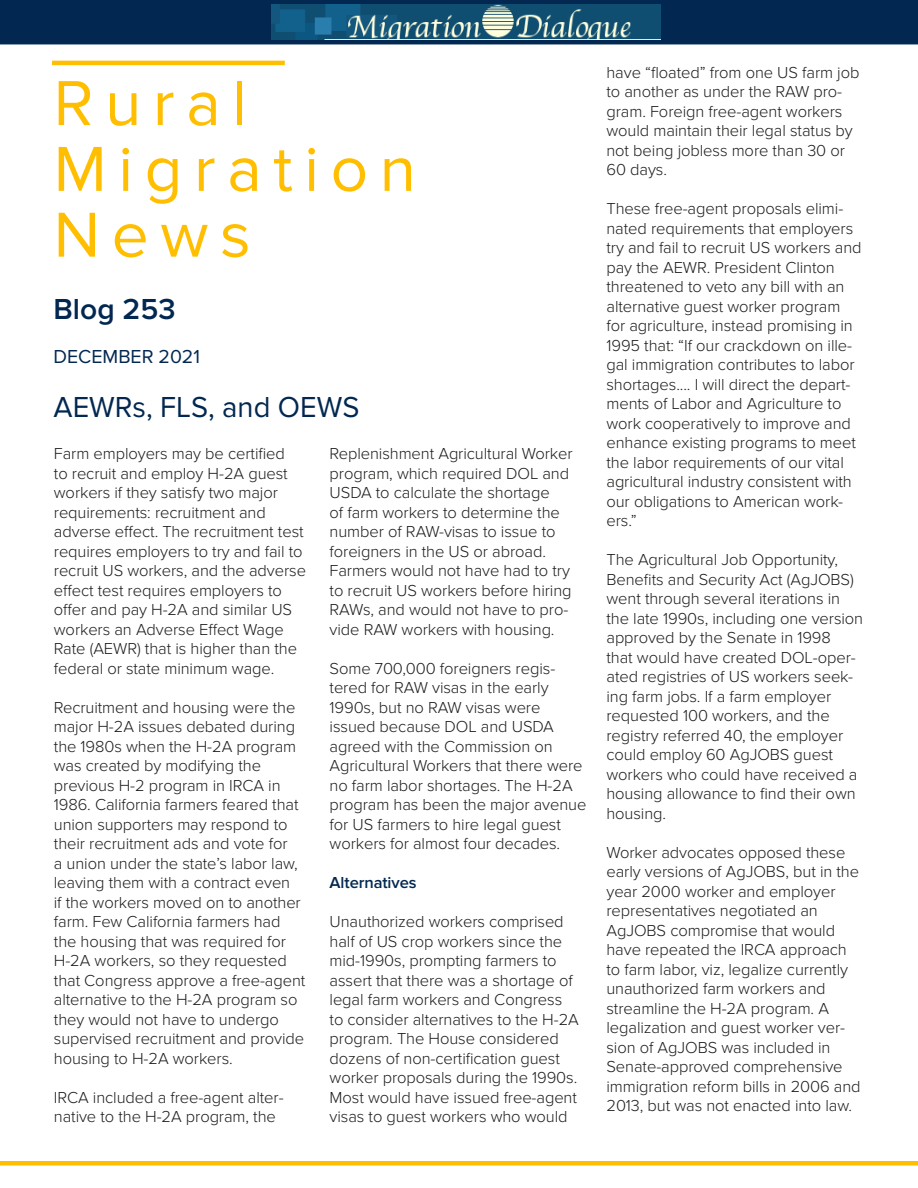
<style>
.page{position:relative;width:918px;height:1188px;background:#fff}
.page>*{position:absolute;margin:0;border:0;box-sizing:border-box;transform-origin:0 0}
.Magazine_Title{font:65.85px "Proxima Nova";letter-spacing:.175em;color:#ffbf00}
.Magazine_Title_Sub{font:30px "Proxima Nova";color:#022851}
.Magazine_Title_Sub-2{font:600 30px "Proxima Nova";color:#022851}
.Number_-_Issue_-_Pri{font:19.5px "Proxima Nova";color:#022851}
.Body_Text{font:300 16.5px/19.5px "Proxima Nova";letter-spacing:-.005em;color:#1d1d1b}
.Body_Text-2{font:600 16.5px "Proxima Nova";letter-spacing:-.005em;color:#022851}
</style>
<div class="page">
<div style="left:0;top:0;width:918px;height:44px;background:#022851"></div>
<hr style="left:52px;top:61px;width:233px;height:4px;background:#ffbf00">
<div style="left:0;top:1161px;width:918px;height:5px;background:#ffbf00"></div>
<img style="left:272px;top:5px;width:389px;height:35px">
<p class="Magazine_Title" style="left:54px;top:65px;width:195px">Rural</p>
<p class="Magazine_Title" style="left:54px;top:131px;width:364px">Migration</p>
<p class="Magazine_Title" style="left:54px;top:197px;width:199px">News</p>
<p class="Magazine_Title_Sub-2" style="left:54px;top:292px;width:124px">Blog 253</p>
<p class="Number_-_Issue_-_Pri" style="left:54px;top:345px;width:148px">DECEMBER 2021</p>
<p class="Magazine_Title_Sub" style="left:54px;top:390px;width:307px">AEWRs, FLS, and OEWS</p>
<p class="Body_Text" style="left:54px;top:444px;width:254px">Farm employers may be certified<br>to recruit and employ H-2A guest workers if they satisfy two major requirements: recruitment and adverse effect. The recruitment test requires employers to try and fail to recruit US workers, and the adverse effect test requires employers to offer and pay H-2A and similar US workers an Adverse Effect Wage Rate (AEWR) that is higher than the federal or state minimum wage.</p>
<p class="Body_Text" style="left:54px;top:698px;width:253px">Recruitment and housing were the major H-2A issues debated during the 1980s when the H-2A program was created by modifying the previous H-2 program in IRCA in<br>1986. California farmers feared that union supporters may respond to their recruitment ads and vote for<br>a union under the state’s labor law, leaving them with a contract even<br>if the workers moved on to another farm. Few California farmers had the housing that was required for<br>H-2A workers, so they requested that Congress approve a free-agent alternative to the H-2A program so they would not have to undergo supervised recruitment and provide housing to H-2A workers.</p>
<p class="Body_Text" style="left:54px;top:1088px;width:231px">IRCA included a free-agent alter&shy;native to the H-2A program, the</p>
<p class="Body_Text" style="left:330px;top:444px;width:245px">Replenishment Agricultural Worker program, which required DOL and<br>USDA to calculate the shortage<br>of farm workers to determine the number of RAW-visas to issue to foreigners in the US or abroad.<br>Farmers would not have had to try to recruit US workers before hiring<br>RAWs, and would not have to pro&shy;vide RAW workers with housing.</p>
<p class="Body_Text" style="left:330px;top:659px;width:258px">Some 700,000 foreigners regis&shy;tered for RAW visas in the early<br>1990s, but no RAW visas were issued because DOL and USDA agreed with the Commission on<br>Agricultural Workers that there were no farm labor shortages. The H-2A program has been the major avenue for US farmers to hire legal guest workers for almost four decades.</p>
<p class="Body_Text-2" style="left:330px;top:873px;width:89px">Alternatives</p>
<p class="Body_Text" style="left:330px;top:912px;width:251px">Unauthorized workers comprised half of US crop workers since the mid-1990s, prompting farmers to assert that there was a shortage of legal farm workers and Congress to consider alternatives to the H-2A program. The House considered dozens of non-certification guest worker proposals during the 1990s.<br>Most would have issued free-agent visas to guest workers who would</p>
<p class="Body_Text" style="left:606px;top:63px;width:255px">have “floated” from one US farm job to another as under the RAW pro&shy;gram. Foreign free-agent workers would maintain their legal status by not being jobless more than 30 or<br>60 days.</p>
<p class="Body_Text" style="left:606px;top:200px;width:257px">These free-agent proposals elimi&shy;nated requirements that employers try and fail to recruit US workers and pay the AEWR. President Clinton threatened to veto any bill with an alternative guest worker program for agriculture, instead promising in 1995 that: “If our crackdown on ille&shy;gal immigration contributes to labor shortages.... I will direct the depart&shy;ments of Labor and Agriculture to work cooperatively to improve and enhance existing programs to meet the labor requirements of our vital agricultural industry consistent with our obligations to American work&shy;ers.”</p>
<p class="Body_Text" style="left:606px;top:551px;width:258px">The Agricultural Job Opportunity,<br>Benefits and Security Act (AgJOBS) went through several iterations in the late 1990s, including one version approved by the Senate in 1998<br>that would have created DOL-oper&shy;ated registries of US workers seek&shy;ing farm jobs. If a farm employer requested 100 workers, and the registry referred 40, the employer could employ 60 AgJOBS guest workers who could have received a housing allowance to find their own housing.</p>
<p class="Body_Text" style="left:606px;top:843px;width:256px">Worker advocates opposed these early versions of AgJOBS, but in the year 2000 worker and employer representatives negotiated an<br>AgJOBS compromise that would have repeated the IRCA approach to farm labor, viz, legalize currently unauthorized farm workers and streamline the H-2A program. A legalization and guest worker ver&shy;sion of AgJOBS was included in<br>Senate-approved comprehensive immigration reform bills in 2006 and<br>2013, but was not enacted into law.</p>
</div>
